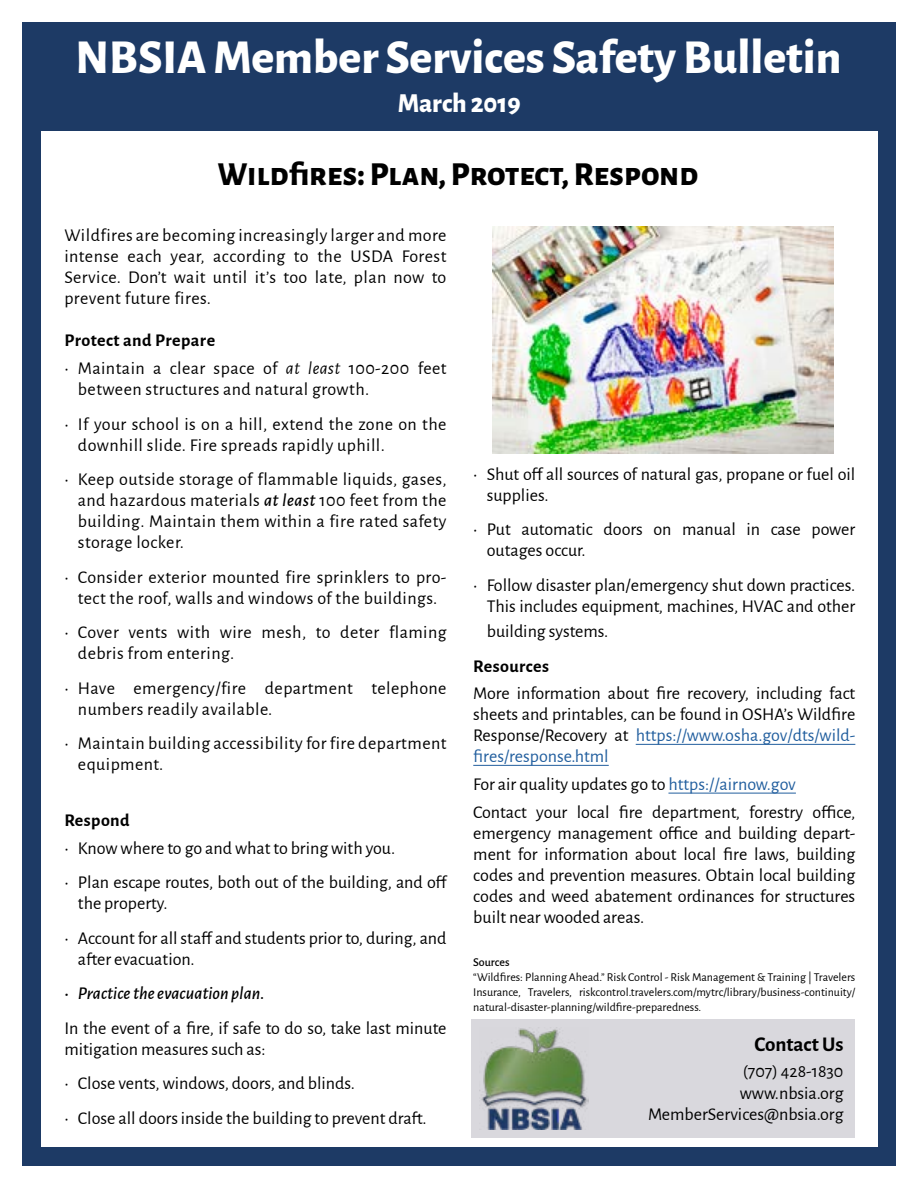
<style>
.page{position:relative;width:918px;height:1188px;background:#fff}
.page>*{position:absolute;margin:0;border:0;box-sizing:border-box;transform-origin:0 0}
.t1{font:800 48px "Alegreya Sans";color:#fff}
.t2{font:800 33px "Alegreya Sans";color:#000}
.t3{font:800 27px "Alegreya Sans";color:#fff}
.t4{font:700 21px "Alegreya Sans";color:#000}
.t5{font:18px/21px "Alegreya Sans";color:#000}
.t6{font:18px/21px "Alegreya Sans";letter-spacing:.025em;color:#000}
.t7{font:700 18px "Alegreya Sans";letter-spacing:.025em;color:#000}
.t8{font:italic 500 18px "Alegreya Sans";color:#000}
.t9{font:12px/15px "Alegreya Sans";color:#000;text-align:justify}
.t10{font:500 12px "Alegreya Sans";color:#000}
.s1{font-style:italic}
.s2{font-weight:500;font-style:italic}
.s3{color:#215e9e}
</style>
<div class="page">
<div style="left:22px;top:22px;width:874px;height:1144px;background:#1d3a65"></div>
<div style="left:41px;top:132px;width:837px;height:1015px;background:#fff"></div>
<hr style="left:636px;top:744px;width:219px;height:1px;background:#215e9e">
<hr style="left:473px;top:765px;width:136px;height:1px;background:#215e9e">
<hr style="left:668px;top:793px;width:128px;height:1px;background:#215e9e">
<img style="left:493px;top:226px;width:341px;height:227px">
<div style="left:471px;top:1020px;width:384px;height:118px;background:#d9d8dd"></div>
<img style="left:481px;top:1027px;width:107px;height:102px">
<h1 class="t1" style="left:76px;top:21px;width:768px">NBSIA Member Services Safety Bulletin</h1>
<h3 class="t3" style="left:398px;top:83px;width:124px">March 2019</h3>
<h2 class="t2" style="left:218px;top:150px;width:482px">Wildfires: Plan, Protect, Respond</h2>
<p class="t5" style="left:64px;top:224px;width:384px;text-align:justify">Wildfires are becoming increasingly larger and more intense each year, according to the USDA Forest Service. Don’t wait until it’s too late, plan now to prevent future fires.</p>
<p class="t7" style="left:64px;top:327px;width:152px">Protect and Prepare</p>
<p class="t6" style="left:78px;top:357px;width:370px;text-indent:-14px">• Maintain a clear space of <span class="s1">at least</span> 100-200 feet between structures and natural growth.</p>
<p class="t6" style="left:78px;top:412px;width:370px;text-indent:-14px">• If your school is on a hill, extend the zone on the downhill slide. Fire spreads rapidly uphill.</p>
<p class="t5" style="left:78px;top:468px;width:370px;text-align:justify;text-indent:-14px">• Keep outside storage of flammable liquids, gases, and hazardous materials <span class="s2">at least</span> 100 feet from the building. Maintain them within a fire rated safety storage locker.</p>
<p class="t6" style="left:64px;top:566px;width:384px;text-align:center">• Consider exterior mounted fire sprinklers to pro&shy;tect the roof, walls and windows of the buildings.</p>
<p class="t6" style="left:78px;top:621px;width:370px;text-indent:-14px">• Cover vents with wire mesh, to deter flaming debris from entering.</p>
<p class="t6" style="left:78px;top:677px;width:370px;text-indent:-14px">• Have emergency/fire department telephone numbers readily available.</p>
<p class="t6" style="left:78px;top:732px;width:370px;text-indent:-14px">• Maintain building accessibility for fire department equipment.</p>
<p class="t7" style="left:64px;top:807px;width:67px">Respond</p>
<p class="t5" style="left:64px;top:836px;width:332px">• Know where to go and what to bring with you.</p>
<p class="t5" style="left:78px;top:871px;width:370px;text-indent:-14px">• Plan escape routes, both out of the building, and off the property.</p>
<p class="t5" style="left:78px;top:926px;width:370px;text-indent:-14px">• Account for all staff and students prior to, during, and after evacuation.</p>
<p class="t8" style="left:64px;top:981px;width:202px">• Practice the evacuation plan.</p>
<p class="t5" style="left:64px;top:1016px;width:384px">In the event of a fire, if safe to do so, take last minute mitigation measures such as:</p>
<p class="t5" style="left:64px;top:1072px;width:292px">• Close vents, windows, doors, and blinds.</p>
<p class="t5" style="left:64px;top:1106px;width:364px">• Close all doors inside the building to prevent draft.</p>
<p class="t5" style="left:487px;top:463px;width:370px;text-indent:-14px">• Shut off all sources of natural gas, propane or fuel oil supplies.</p>
<p class="t5" style="left:487px;top:518px;width:370px;text-indent:-14px">• Put automatic doors on manual in case power outages occur.</p>
<p class="t5" style="left:473px;top:574px;width:384px;text-align:right">• Follow disaster plan/emergency shut down practices.<br>This includes equipment, machines, HVAC and other</p>
<p class="t5" style="left:487px;top:620px;width:123px">building systems.</p>
<p class="t7" style="left:473px;top:653px;width:77px">Resources</p>
<p class="t5" style="left:473px;top:682px;width:384px;text-align:justify">More information about fire recovery, including fact sheets and printables, can be found in OSHA’s Wildfire Response/Recovery at <span class="s3">https://www.osha.gov/dts/wild&shy;fires/response.html</span></p>
<p class="t5" style="left:473px;top:770px;width:384px;line-height:27.8px">For air quality updates go to <span class="s3">https://airnow.gov<br></span>Contact your local fire department, forestry office,</p>
<p class="t5" style="left:473px;top:822px;width:384px;text-align:justify">emergency management office and building depart&shy;ment for information about local fire laws, building codes and prevention measures. Obtain local building codes and weed abatement ordinances for structures built near wooded areas.</p>
<p class="t10" style="left:473px;top:954px;width:38px">Sources</p>
<p class="t9" style="left:473px;top:969px;width:384px">“Wildfires: Planning Ahead.” Risk Control - Risk Management &amp; Training | Travelers Insurance, Travelers, riskcontrol.travelers.com/mytrc/library/business-continuity/ natural-disaster-planning/wildfire-preparedness.</p>
<p class="t4" style="left:755px;top:1029px;width:90px">Contact Us</p>
<p class="t5" style="left:648px;top:1060px;width:197px;line-height:21.6px;text-align:right">(707) 428-1830 www.nbsia.org<br>MemberServices@nbsia.org</p>
</div>
